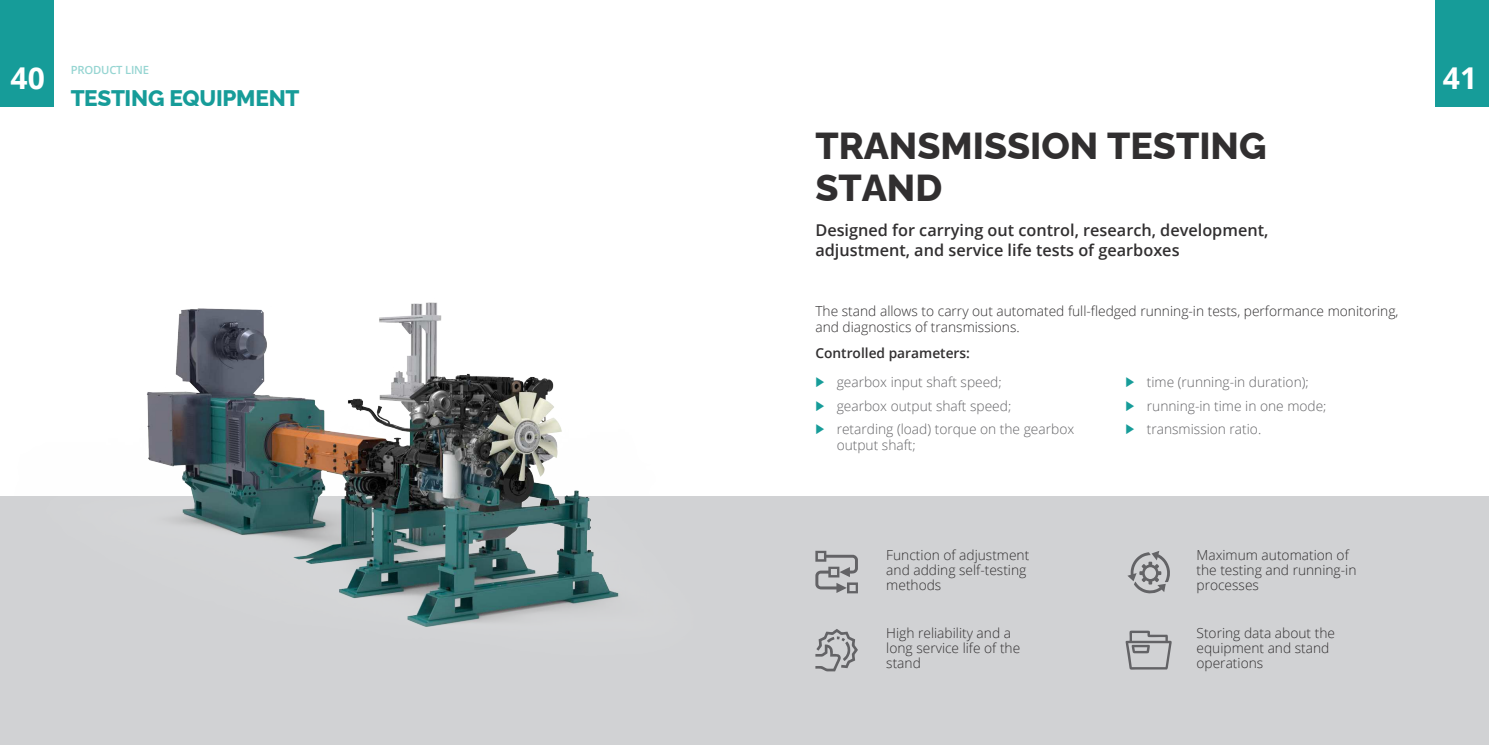
<style>
.page{position:relative;width:1489px;height:745px;background:#fff}
.page>*{position:absolute;margin:0;border:0;box-sizing:border-box;transform-origin:0 0}
.t1{font:800 37.5px/41.2px "Raleway";color:#312f30}
.t2{font:700 30px "Open Sans";color:#fff}
.t3{font:800 22.5px "Raleway";letter-spacing:-.01em;color:#169c99}
.t4{font:600 16.25px/20px "Open Sans";color:#312f30}
.t5{font:300 13.75px/15px "Open Sans";color:#312f30}
.t6{font:300 13.75px/23.4px "Open Sans";color:#636366}
.t7{font:600 13.75px "Open Sans";color:#312f30}
.t8{font:600 11.25px "Open Sans";letter-spacing:-.02em;color:#96d5d2}
</style>
<div class="page">
<div style="left:0;top:496px;width:1488px;height:248px;background:#d1d2d4"></div>
<div style="left:0;top:0;width:53px;height:106px;background:#169c99"></div>
<img style="left:147px;top:302px;width:472px;height:325px">
<div style="left:1435px;top:0;width:53px;height:106px;background:#169c99"></div>
<svg style="left:1127px;top:551px;width:42px;height:42px"></svg>
<svg style="left:1125px;top:630px;width:47px;height:39px"></svg>
<svg style="left:815px;top:550px;width:42px;height:43px"></svg>
<svg style="left:815px;top:629px;width:42px;height:42px"></svg>
<h2 class="t2" style="left:11px;top:66px;width:36px">40</h2>
<p class="t8" style="left:71px;top:66px;width:80px">PRODUCT LINE</p>
<h2 class="t2" style="left:1442px;top:66px;width:36px">41</h2>
<h3 class="t3" style="left:71px;top:89px;width:230px">TESTING EQUIPMENT</h3>
<h1 class="t1" style="left:815px;top:127px;width:452px">TRANSMISSION TESTING<br>STAND</h1>
<p class="t4" style="left:815px;top:221px;width:454px">Designed for carrying out control, research, development, adjustment, and service life tests of gearboxes</p>
<p class="t5" style="left:815px;top:304px;width:584px;line-height:16.2px">The stand allows to carry out automated full-fledged running-in tests, performance monitoring, and diagnostics of transmissions.</p>
<p class="t7" style="left:815px;top:347px;width:156px">Controlled parameters:</p>
<p class="t6" style="left:836px;top:372px;width:239px">gearbox input shaft speed;<br>gearbox output shaft speed;<br>retarding (load) torque on the gearbox</p>
<p class="t6" style="left:836px;top:435px;width:81px">output shaft;</p>
<p class="t6" style="left:1146px;top:372px;width:181px">time (running-in duration); running-in time in one mode; transmission ratio.</p>
<p class="t5" style="left:886px;top:549px;width:144px">Function of adjustment and adding self-testing methods</p>
<p class="t5" style="left:1196px;top:549px;width:161px">Maximum automation of the testing and running-in processes</p>
<p class="t5" style="left:886px;top:627px;width:135px">High reliability and a long service life of the stand</p>
<p class="t5" style="left:1196px;top:627px;width:140px">Storing data about the equipment and stand operations</p>
</div>
